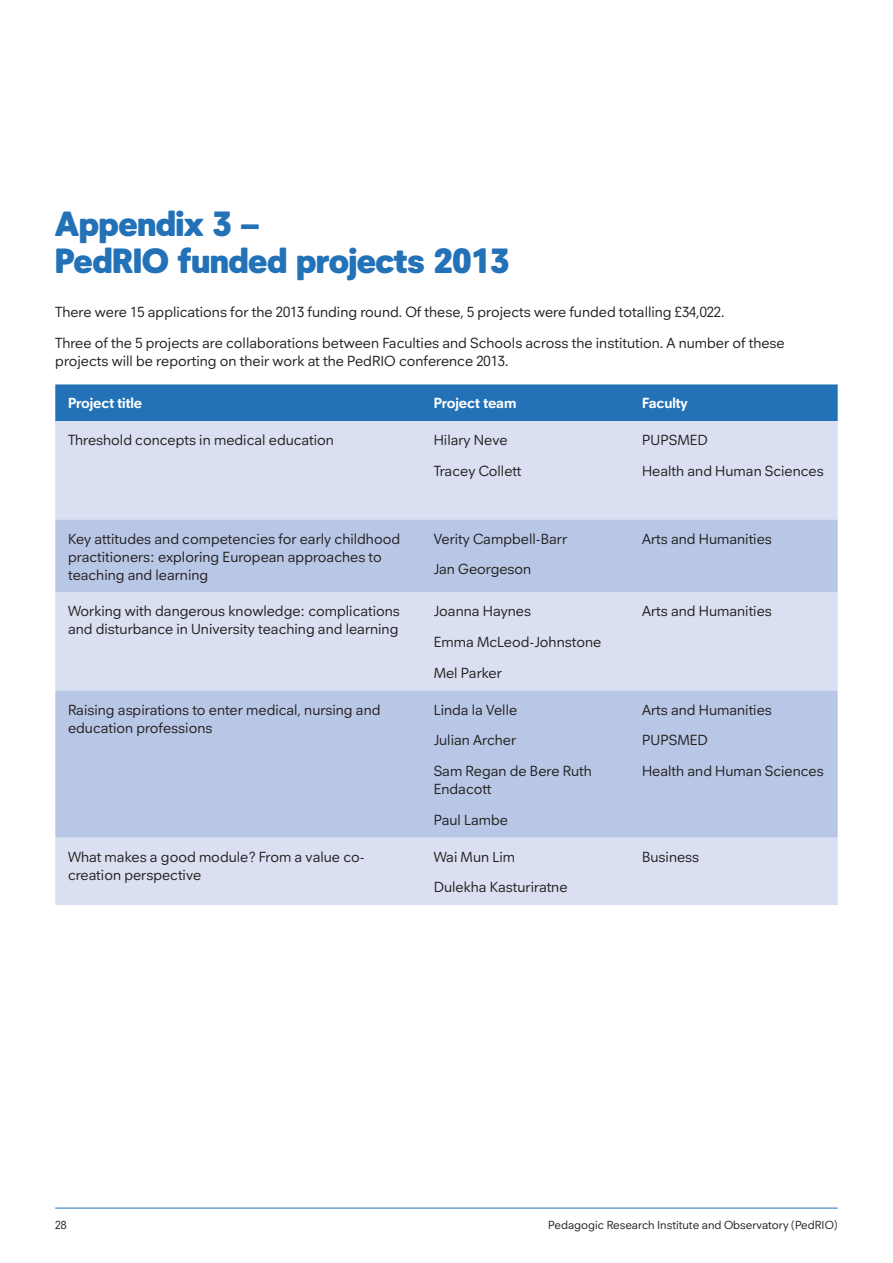
<style>
.page{position:relative;width:893px;height:1263px;background:#fff}
.page>*{position:absolute;margin:0;border:0;box-sizing:border-box;transform-origin:0 0}
.t1{font:900 36px/37.5px "Neuzeitfor Plymouth";color:#2372b8}
.t2{font:15px/30.8px "Neuzeitfor Plymouth";color:#231f20}
.t3{font:700 15px "Neuzeitfor Plymouth";color:#fff}
.t4{font:12px "Neuzeitfor Plymouth";color:#231f20}
</style>
<div class="page">
<hr style="left:55px;top:1208px;width:783px;height:1px;background:#2372b8">
<div style="left:55px;top:384px;width:783px;height:37px;background:#2372b8"></div>
<div style="left:55px;top:421px;width:783px;height:484px;background:#dae0f1"></div>
<svg style="left:55px;top:519px;width:783px;height:319px;background:#c3cee9"></svg>
<h1 class="t1" style="left:55px;top:204px;width:456px">Appendix 3 –<br>PedRIO funded projects 2013</h1>
<p class="t2" style="left:55px;top:296px;width:731px">There were 15 applications for the 2013 funding round. Of these, 5 projects were funded totalling £34,022.<br>Three of the 5 projects are collaborations between Faculties and Schools across the institution. A number of these</p>
<p class="t2" style="left:55px;top:345px;width:455px">projects will be reporting on their work at the PedRIO conference 2013.</p>
<p class="t3" style="left:68px;top:394px;width:76px">Project title</p>
<p class="t3" style="left:434px;top:394px;width:84px">Project team</p>
<p class="t3" style="left:642px;top:394px;width:47px">Faculty</p>
<p class="t2" style="left:68px;top:425px;width:267px">Threshold concepts in medical education</p>
<p class="t2" style="left:434px;top:425px;width:89px">Hilary Neve<br>Tracey Collett</p>
<p class="t2" style="left:642px;top:425px;width:183px">PUPSMED<br>Health and Human Sciences</p>
<p class="t2" style="left:68px;top:529px;width:334px;line-height:18px">Key attitudes and competencies for early childhood practitioners: exploring European approaches to teaching and learning</p>
<p class="t2" style="left:434px;top:523px;width:135px">Verity Campbell-Barr<br>Jan Georgeson</p>
<p class="t2" style="left:642px;top:523px;width:131px">Arts and Humanities</p>
<p class="t2" style="left:68px;top:602px;width:333px;line-height:18px">Working with dangerous knowledge: complications and disturbance in University teaching and learning</p>
<p class="t2" style="left:434px;top:596px;width:169px">Joanna Haynes<br>Emma McLeod-Johnstone<br>Mel Parker</p>
<p class="t2" style="left:642px;top:596px;width:131px">Arts and Humanities</p>
<p class="t2" style="left:68px;top:700px;width:314px;line-height:18px">Raising aspirations to enter medical, nursing and education professions</p>
<p class="t2" style="left:434px;top:694px;width:160px">Linda la Velle<br>Julian Archer<br>Sam Regan de Bere Ruth</p>
<p class="t2" style="left:434px;top:773px;width:76px">Endacott<br>Paul Lambe</p>
<p class="t2" style="left:642px;top:694px;width:183px">Arts and Humanities<br>PUPSMED<br>Health and Human Sciences</p>
<p class="t2" style="left:68px;top:847px;width:298px;line-height:18px">What makes a good module? From a value co&shy;creation perspective</p>
<p class="t2" style="left:434px;top:841px;width:135px">Wai Mun Lim<br>Dulekha Kasturiratne</p>
<p class="t2" style="left:642px;top:841px;width:59px">Business</p>
<p class="t4" style="left:55px;top:1218px;width:13px">28</p>
<p class="t4" style="left:548px;top:1218px;width:291px">Pedagogic Research Institute and Observatory (PedRIO)</p>
</div>
